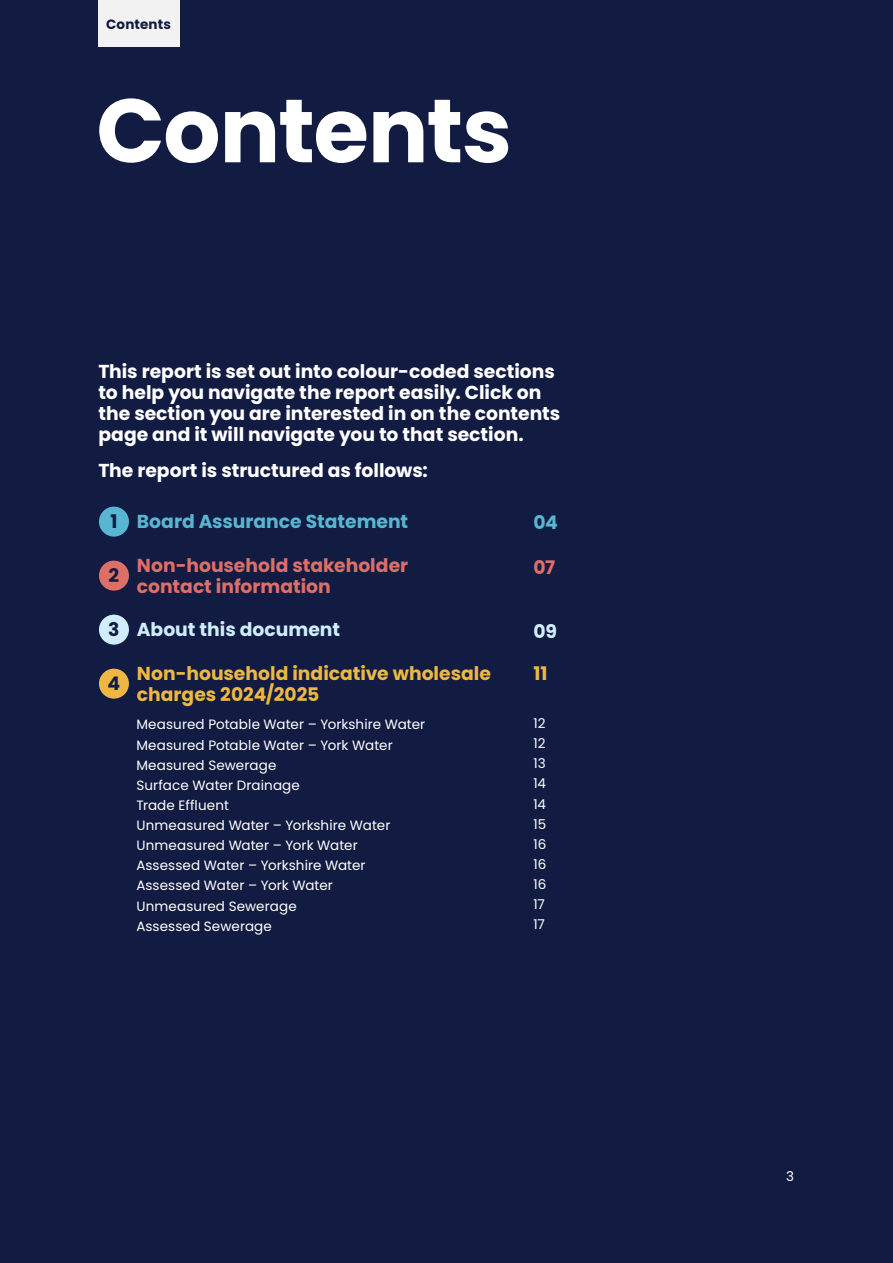
<style>
.page{position:relative;width:893px;height:1263px;background:#121c42}
.page>*{position:absolute;margin:0;border:0;box-sizing:border-box;transform-origin:0 0}
.t1{font:700 90px "Poppins";letter-spacing:-.015em;color:#fff}
.t2{font:700 18.75px/21px "Poppins";color:#fff}
.t3{font:700 18.75px/21px "Poppins";color:#eeb743}
.t4{font:700 18.75px/21px "Poppins";color:#de6e68}
.t5{font:700 18.75px "Poppins";color:#58b6d2}
.t6{font:700 18.75px "Poppins";color:#cfedfc}
.t7{font:700 18.75px "Poppins";color:#121c42}
.t8{font:13.5px/20.1px "Poppins";letter-spacing:.01em;color:#fff}
.t9{font:700 13.5px "Poppins";letter-spacing:.01em;color:#121c42}
.s1{color:#121c42}
</style>
<div class="page">
<div style="left:99px;top:507px;width:30px;height:30px;background:#58b6d2;border-radius:50%"></div>
<div style="left:99px;top:561px;width:30px;height:30px;background:#de6e68;border-radius:50%"></div>
<div style="left:99px;top:615px;width:30px;height:30px;background:#cfedfc;border-radius:50%"></div>
<div style="left:99px;top:669px;width:30px;height:30px;background:#eeb743;border-radius:50%"></div>
<div style="left:98px;top:0;width:81px;height:46px;background:#f2f2f2"></div>
<p class="t9" style="left:106px;top:17px;width:66px">Contents</p>
<h1 class="t1" style="left:96px;top:79px;width:417px">Contents</h1>
<h2 class="t2" style="left:98px;top:361px;width:463px">This report is set out into colour-coded sections to help you navigate the report easily. Click on the section you are interested in on the contents page and it will navigate you to that section.</h2>
<h2 class="t2" style="left:98px;top:460px;width:331px">The report is structured as follows:</h2>
<h2 class="t5" style="left:110px;top:511px;width:299px"><span class="s1">1</span> Board Assurance Statement</h2>
<h2 class="t5" style="left:533px;top:511px;width:26px">04</h2>
<h2 class="t7" style="left:109px;top:565px;width:12px">2</h2>
<h2 class="t4" style="left:137px;top:555px;width:273px">Non-household stakeholder contact information</h2>
<h2 class="t4" style="left:533px;top:557px;width:23px">07</h2>
<h2 class="t6" style="left:108px;top:619px;width:233px"><span class="s1">3</span> About this document</h2>
<h2 class="t6" style="left:533px;top:621px;width:25px">09</h2>
<h2 class="t7" style="left:108px;top:673px;width:14px">4</h2>
<h2 class="t3" style="left:137px;top:663px;width:355px">Non-household indicative wholesale charges 2024/2025</h2>
<p class="t8" style="left:136px;top:715px;width:290px">Measured Potable Water – Yorkshire Water<br>Measured Potable Water – York Water<br>Measured Sewerage<br>Surface Water Drainage<br>Trade Effluent<br>Unmeasured Water – Yorkshire Water<br>Unmeasured Water – York Water<br>Assessed Water – Yorkshire Water<br>Assessed Water – York Water<br>Unmeasured Sewerage<br>Assessed Sewerage</p>
<h2 class="t3" style="left:533px;top:663px;width:16px">11</h2>
<p class="t8" style="left:533px;top:713px;width:14px;text-align:justify">12<br>12<br>13<br>14<br>14<br>15<br>16<br>16<br>16<br>17<br>17</p>
<p class="t8" style="left:786px;top:1166px;width:9px">3</p>
</div>
